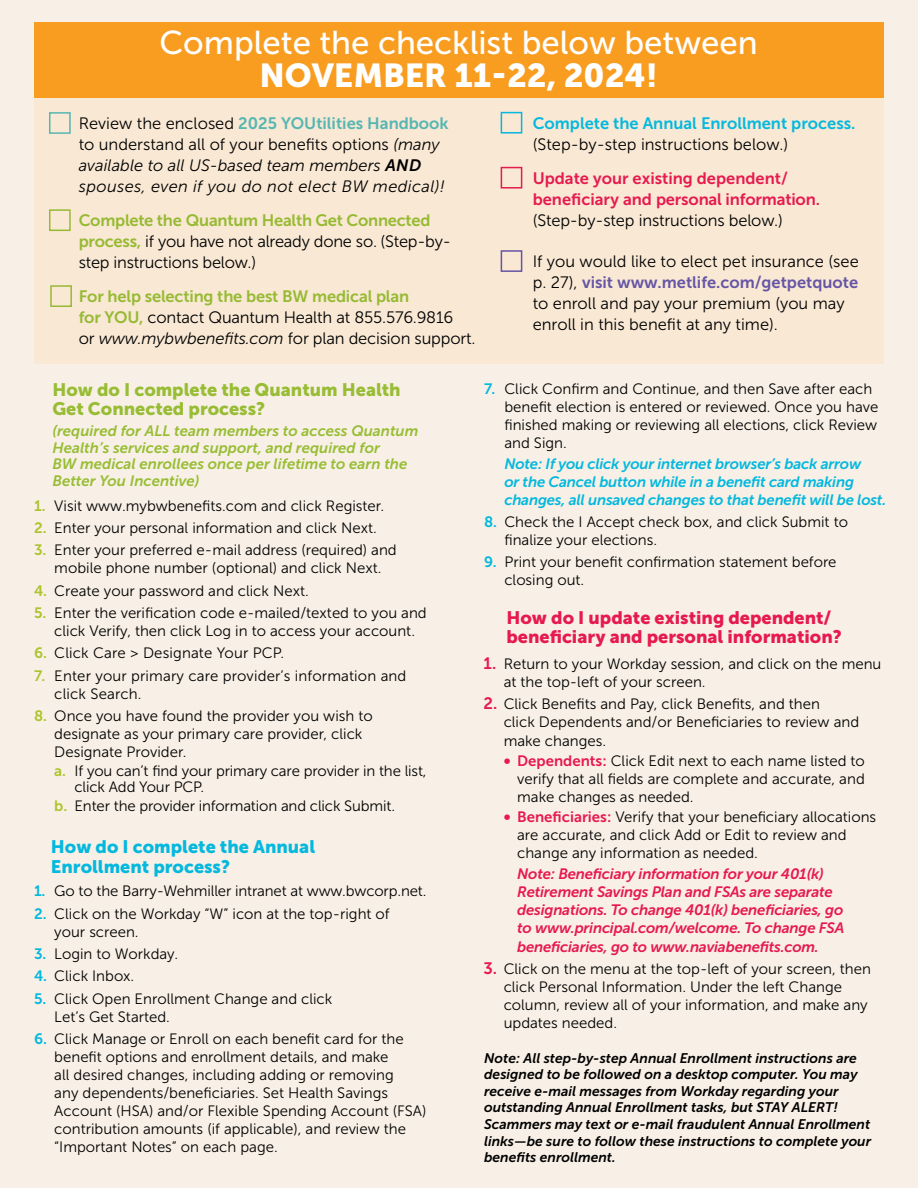
<style>
.page{position:relative;width:918px;height:1188px;background:#f8f0e6}
.page>*{position:absolute;margin:0;border:0;box-sizing:border-box;transform-origin:0 0}
.t1{font:33px "Museo Sans 500";color:#fff}
.t2{font:33px "Museo Sans 900";color:#fff}
.t3{font:18px/19.5px "Museo Sans 900";color:#e61a4f}
.t4{font:18px/19.5px "Museo Sans 900";color:#98bd35}
.t5{font:18px/19.5px "Museo Sans 900";color:#04b8de}
.t6{font:16.5px/21px "Museo Sans 300";letter-spacing:-.01em;color:#000}
.t7{font:italic 16.5px/21px "Museo Sans 300";letter-spacing:.015em;color:#000}
.t8{font:16.5px "Museo Sans 700";letter-spacing:-.015em;color:#97ba33}
.t9{font:16.5px/21px "Museo Sans 700";color:#e61a4f}
.t10{font:16.5px "Museo Sans 700";color:#56b6b1}
.t11{font:16.5px "Museo Sans 700";color:#6555a4}
.t12{font:16.5px "Museo Sans 700";color:#04b8de}
.t13{font:15px/18px "Museo Sans 300";color:#000}
.t14{font:italic 15px/18.3px "Museo Sans 700";letter-spacing:-.015em;color:#e61a4f}
.t15{font:italic 15px/16.5px "Museo Sans 700";color:#98bd35}
.t16{font:italic 15px/18px "Museo Sans 700";letter-spacing:-.015em;color:#04b8de}
.t17{font:italic 13.8px/16.6px "Museo Sans 700";color:#000}
.s1{font-family:"Museo Sans 300";color:#000}
.s2{font-style:normal}
.s3{font-family:"Museo Sans 700"}
.s4{font-family:"Museo Sans 700";color:#97ba33}
.s5{font-style:italic}
.s6{font-family:"Museo Sans 700";color:#adc42e}
.s7{font-family:"Museo Sans 700";color:#04b8de}
.s8{font-family:"Museo Sans 700";font-size:16.5px;color:#e61a4f}
.s9{font-family:"Museo Sans 700";color:#e61a4f}
</style>
<div class="page">
<div style="left:34px;top:91px;width:849px;height:273px;background:#f8e8d4"></div>
<div style="left:34px;top:23px;width:849px;height:75px;background:#f99d20"></div>
<div style="left:49px;top:112px;width:22px;height:22px;border:2px solid #56b6b1"></div>
<div style="left:49px;top:209px;width:22px;height:22px;border:2px solid #97ba33"></div>
<div style="left:50px;top:285px;width:22px;height:22px;border:2px solid #97ba33"></div>
<div style="left:501px;top:112px;width:21px;height:22px;border:2px solid #04b8de"></div>
<div style="left:501px;top:167px;width:21px;height:22px;border:2px solid #e61a4f"></div>
<div style="left:501px;top:250px;width:21px;height:22px;border:2px solid #6555a4"></div>
<h1 class="t1" style="left:159px;top:25px;width:600px">Complete the checklist below between</h1>
<h1 class="t2" style="left:259px;top:57px;width:400px">NOVEMBER 11-22, 2024!</h1>
<p class="t10" style="left:79px;top:114px;width:371px"><span class="s1">Review the enclosed</span> 2025 YOUtilities Handbook</p>
<p class="t7" style="left:79px;top:134px;width:368px"><span class="s2">to understand all of your benefits options</span> (many available to all US-based team members <span class="s3">AND </span>spouses, even if you do not elect BW medical)!</p>
<p class="t8" style="left:79px;top:211px;width:353px">Complete the Quantum Health Get Connected</p>
<p class="t6" style="left:79px;top:231px;width:374px"><span class="s4">process,</span> if you have not already done so. (Step-by&shy;step instructions below.)</p>
<p class="t8" style="left:79px;top:287px;width:332px">For help selecting the best BW medical plan</p>
<p class="t6" style="left:79px;top:306px;width:398px"><span class="s4">for YOU,</span> contact Quantum Health at 855.576.9816<br>or <span class="s5">www.mybwbenefits.com</span> for plan decision support.</p>
<p class="t12" style="left:533px;top:114px;width:324px">Complete the Annual Enrollment process.</p>
<p class="t6" style="left:533px;top:134px;width:257px">(Step-by-step instructions below.)</p>
<p class="t9" style="left:533px;top:168px;width:289px">Update your existing dependent/ beneficiary and personal information.</p>
<p class="t6" style="left:533px;top:210px;width:252px">(Step-by-step instructions below.)</p>
<p class="t6" style="left:533px;top:251px;width:328px">If you would like to elect pet insurance (see</p>
<p class="t11" style="left:533px;top:273px;width:327px"><span class="s1">p. 27),</span> visit www.metlife.com/getpetquote</p>
<p class="t6" style="left:533px;top:293px;width:313px">to enroll and pay your premium (you may enroll in this benefit at any time).</p>
<p class="t4" style="left:52px;top:380px;width:350px">How do I complete the Quantum Health<br>Get Connected process?</p>
<p class="t15" style="left:52px;top:423px;width:368px">(required for ALL team members to access Quantum Health’s services and support, and required for<br>BW medical enrollees once per lifetime to earn the Better You Incentive)</p>
<p class="t13" style="left:34px;top:497px;width:352px"><span class="s6">1.</span> Visit www.mybwbenefits.com and click Register.</p>
<p class="t13" style="left:34px;top:519px;width:344px"><span class="s6">2.</span> Enter your personal information and click Next.</p>
<p class="t13" style="left:34px;top:541px;width:364px;text-align:center"><span class="s6">3.</span> Enter your preferred e-mail address (required) and mobile phone number (optional) and click Next.</p>
<p class="t13" style="left:34px;top:582px;width:276px"><span class="s6">4.</span> Create your password and click Next.</p>
<p class="t13" style="left:34px;top:604px;width:394px;text-align:center"><span class="s6">5.</span> Enter the verification code e-mailed/texted to you and click Verify, then click Log in to access your account.</p>
<p class="t13" style="left:34px;top:644px;width:252px"><span class="s6">6.</span> Click Care &gt; Designate Your PCP.</p>
<p class="t13" style="left:54px;top:667px;width:354px;text-indent:-20px"><span class="s6">7.</span> Enter your primary care provider’s information and click Search.</p>
<p class="t13" style="left:54px;top:707px;width:374px;text-indent:-20px"><span class="s6">8.</span> Once you have found the provider you wish to designate as your primary care provider, click Designate Provider.<br><span class="s6">a.</span> If you can’t find your primary care provider in the list,</p>
<p class="t13" style="left:54px;top:778px;width:342px;line-height:18.6px;text-indent:20px">click Add Your PCP.<br><span class="s6">b.</span> Enter the provider information and click Submit.</p>
<p class="t5" style="left:51px;top:837px;width:266px">How do I complete the Annual<br>Enrollment process?</p>
<p class="t13" style="left:34px;top:882px;width:394px"><span class="s7">1.</span> Go to the Barry-Wehmiller intranet at www.bwcorp.net.</p>
<p class="t13" style="left:54px;top:905px;width:337px;text-indent:-20px"><span class="s7">2.</span> Click on the Workday “W” icon at the top-right of your screen.</p>
<p class="t13" style="left:34px;top:945px;width:146px"><span class="s7">3.</span> Login to Workday.</p>
<p class="t13" style="left:34px;top:967px;width:102px"><span class="s7">4.</span> Click Inbox.</p>
<p class="t13" style="left:54px;top:990px;width:280px;text-indent:-20px"><span class="s7">5.</span> Click Open Enrollment Change and click<br>Let’s Get Started.</p>
<p class="t13" style="left:54px;top:1030px;width:374px;text-indent:-20px"><span class="s7">6.</span> Click Manage or Enroll on each benefit card for the benefit options and enrollment details, and make<br>all desired changes, including adding or removing<br>any dependents/beneficiaries. Set Health Savings Account (HSA) and/or Flexible Spending Account (FSA) contribution amounts (if applicable), and review the “Important Notes” on each page.</p>
<p class="t13" style="left:504px;top:380px;width:375px;text-indent:-20px"><span class="s7">7.</span> Click Confirm and Continue, and then Save after each benefit election is entered or reviewed. Once you have finished making or reviewing all elections, click Review and Sign.</p>
<p class="t16" style="left:504px;top:454px;width:383px">Note: If you click your internet browser’s back arrow<br>or the Cancel button while in a benefit card making changes, all unsaved changes to that benefit will be lost.</p>
<p class="t13" style="left:504px;top:513px;width:345px;text-indent:-20px"><span class="s7">8.</span> Check the I Accept check box, and click Submit to finalize your elections.</p>
<p class="t13" style="left:504px;top:553px;width:334px;text-indent:-20px"><span class="s7">9.</span> Print your benefit confirmation statement before closing out.</p>
<p class="t3" style="left:507px;top:608px;width:337px">How do I update existing dependent/ beneficiary and personal information?</p>
<p class="t13" style="left:504px;top:655px;width:379px;text-indent:-20px"><span class="s8">1.</span> Return to your Workday session, and click on the menu at the top-left of your screen.</p>
<p class="t13" style="left:504px;top:695px;width:357px;line-height:18.5px;text-indent:-20px"><span class="s8">2.</span> Click Benefits and Pay, click Benefits, and then<br>click Dependents and/or Beneficiaries to review and make changes.</p>
<p class="t13" style="left:517px;top:752px;width:349px;text-align:justify;text-indent:-14px"><span class="s8">•</span> <span class="s9">Dependents:</span> Click Edit next to each name listed to verify that all fields are complete and accurate, and make changes as needed.</p>
<p class="t13" style="left:517px;top:808px;width:361px;text-indent:-14px"><span class="s8">•</span> <span class="s9">Beneficiaries:</span> Verify that your beneficiary allocations are accurate, and click Add or Edit to review and change any information as needed.</p>
<p class="t14" style="left:517px;top:865px;width:329px">Note: Beneficiary information for your 401(k)<br>Retirement Savings Plan and FSAs are separate designations. To change 401(k) beneficiaries, go to www.principal.com/welcome. To change FSA beneficiaries, go to www.naviabenefits.com.</p>
<p class="t13" style="left:504px;top:960px;width:369px;text-indent:-20px"><span class="s8">3.</span> Click on the menu at the top-left of your screen, then click Personal Information. Under the left Change column, review all of your information, and make any updates needed.</p>
<p class="t17" style="left:484px;top:1049px;width:389px">Note: All step-by-step Annual Enrollment instructions are designed to be followed on a desktop computer. You may receive e-mail messages from Workday regarding your outstanding Annual Enrollment tasks, but STAY ALERT!<br>Scammers may text or e-mail fraudulent Annual Enrollment links—be sure to follow these instructions to complete your benefits enrollment.</p>
</div>
